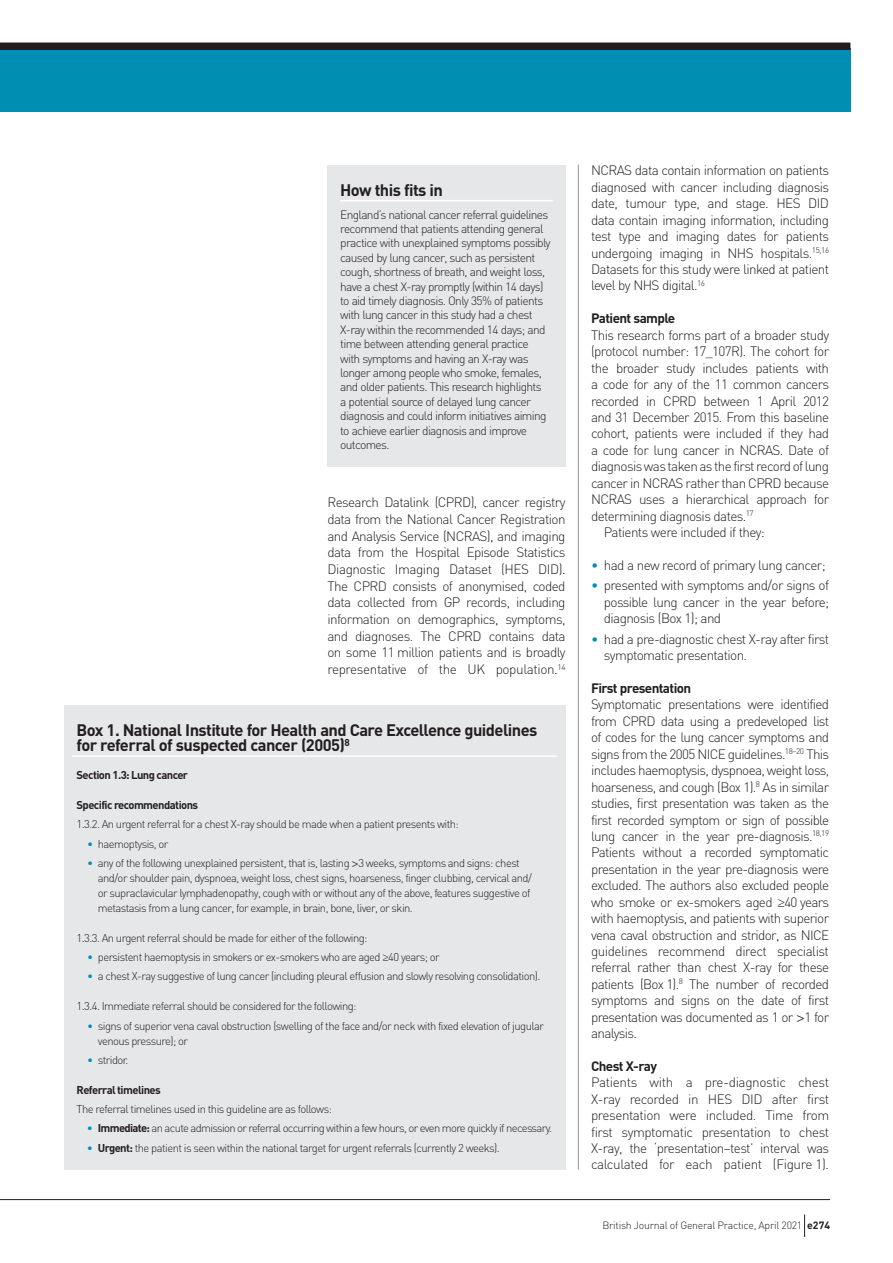
<style>
.page{position:relative;width:893px;height:1263px;background:#fff}
.page>*{position:absolute;margin:0;border:0;box-sizing:border-box;transform-origin:0 0}
.t1{font:700 16.5px/15px "DIN";letter-spacing:-.035em;color:#231f20}
.t2{font:300 13.5px/16.5px "DIN";letter-spacing:-.045em;color:#231f20;text-align:justify}
.t3{font:700 13.5px "DIN";letter-spacing:-.045em;color:#231f20}
.t4{font:300 12px/14.4px "DIN";letter-spacing:-.055em;color:#231f20}
.t5{font:300 11.25px/15px "DIN";letter-spacing:-.05em;color:#231f20}
.t6{font:700 11.25px "DIN";letter-spacing:-.05em;color:#231f20}
.t7{font:300 10.5px "DIN";letter-spacing:-.025em;color:#231f20}
.s1{color:#008fb3}
.s2{font-family:"Helvetica"}
.s3{font-weight:700;color:#008fb3}
.s4{font-weight:700}
</style>
<div class="page">
<div style="left:0;top:48px;width:850px;height:63px;background:#008fb3"></div>
<div style="left:0;top:43px;width:850px;height:7px;background:#231f20"></div>
<hr style="left:578px;top:165px;width:1px;height:1004px;background:#939598">
<div style="left:327px;top:165px;width:239px;height:301px;background:#e6e7e9"></div>
<hr style="left:340px;top:200px;width:213px;height:1px;background:#fff">
<div style="left:64px;top:705px;width:502px;height:464px;background:#e6e7e9"></div>
<hr style="left:72px;top:755px;width:485px;height:2px;background:#fff">
<hr style="left:0;top:1199px;width:830px;height:1px;background:#231f20">
<svg style="left:804px;top:1214px;width:1px;height:23px"></svg>
<p class="t1" style="left:340px;top:182px;width:104px">How this fits in</p>
<p class="t4" style="left:340px;top:207px;width:212px">England’s national cancer referral guidelines recommend that patients attending general practice with unexplained symptoms possibly caused by lung cancer, such as persistent cough, shortness of breath, and weight loss, have a chest X-ray promptly (within 14 days) to aid timely diagnosis. Only 35% of patients with lung cancer in this study had a chest X-ray within the recommended 14 days; and time between attending general practice with symptoms and having an X-ray was longer among people who smoke, females, and older patients. This research highlights a potential source of delayed lung cancer diagnosis and could inform initiatives aiming to achieve earlier diagnosis and improve outcomes.</p>
<p class="t2" style="left:327px;top:494px;width:240px">Research Datalink (CPRD), cancer registry data from the National Cancer Registration and Analysis Service (NCRAS), and imaging data from the Hospital Episode Statistics Diagnostic Imaging Dataset (HES DID).<br>The CPRD consists of anonymised, coded data collected from GP records, including information on demographics, symptoms, and diagnoses. The CPRD contains data on some 11 million patients and is broadly representative of the UK population.<sup>14</sup></p>
<p class="t1" style="left:77px;top:722px;width:462px">Box 1. National Institute for Health and Care Excellence guidelines for referral of suspected cancer (2005)<sup>8</sup></p>
<p class="t6" style="left:77px;top:767px;width:113px">Section 1.3: Lung cancer</p>
<p class="t6" style="left:77px;top:797px;width:123px">Specific recommendations</p>
<p class="t5" style="left:77px;top:816px;width:384px">1.3.2. An urgent referral for a chest X-ray should be made when a patient presents with:</p>
<p class="t5" style="left:87px;top:836px;width:83px"><span class="s1">•</span> haemoptysis, or</p>
<p class="t5" style="left:98px;top:855px;width:436px;text-indent:-11px"><span class="s1">•</span> any of the following unexplained persistent, that is, lasting <span class="s2">&gt;</span>3 weeks, symptoms and signs: chest and/or shoulder pain, dyspnoea, weight loss, chest signs, hoarseness, finger clubbing, cervical and/ or supraclavicular lymphadenopathy, cough with or without any of the above, features suggestive of metastasis from a lung cancer, for example, in brain, bone, liver, or skin.</p>
<p class="t5" style="left:77px;top:930px;width:293px">1.3.3. An urgent referral should be made for either of the following:</p>
<p class="t5" style="left:87px;top:949px;width:354px"><span class="s1">•</span> persistent haemoptysis in smokers or ex-smokers who are aged <span class="s2">≥</span>40 years; or</p>
<p class="t5" style="left:87px;top:968px;width:455px"><span class="s1">•</span> a chest X-ray suggestive of lung cancer (including pleural effusion and slowly resolving consolidation).</p>
<p class="t5" style="left:77px;top:998px;width:281px">1.3.4. Immediate referral should be considered for the following:</p>
<p class="t5" style="left:98px;top:1018px;width:448px;text-indent:-11px"><span class="s1">•</span> signs of superior vena caval obstruction (swelling of the face and/or neck with fixed elevation of jugular venous pressure); or</p>
<p class="t5" style="left:87px;top:1052px;width:43px"><span class="s1">•</span> stridor.</p>
<p class="t6" style="left:77px;top:1082px;width:86px">Referral timelines</p>
<p class="t5" style="left:77px;top:1101px;width:257px">The referral timelines used in this guideline are as follows:</p>
<p class="t5" style="left:87px;top:1120px;width:466px"><span class="s3">•</span> <span class="s4">Immediate:</span> an acute admission or referral occurring within a few hours, or even more quickly if necessary.</p>
<p class="t5" style="left:87px;top:1140px;width:414px"><span class="s3">•</span> <span class="s4">Urgent:</span> the patient is seen within the national target for urgent referrals (currently 2 weeks).</p>
<p class="t2" style="left:591px;top:162px;width:240px">NCRAS data contain information on patients diagnosed with cancer including diagnosis date, tumour type, and stage. HES DID data contain imaging information, including test type and imaging dates for patients undergoing imaging in NHS hospitals.<sup>15,16<br></sup>Datasets for this study were linked at patient level by NHS digital.<sup>16</sup></p>
<p class="t3" style="left:591px;top:310px;width:86px">Patient sample</p>
<p class="t2" style="left:591px;top:327px;width:240px">This research forms part of a broader study</p>
<p class="t2" style="left:591px;top:343px;width:240px">(protocol number: 17_107R). The cohort for</p>
<p class="t2" style="left:591px;top:359px;width:240px">the broader study includes patients with</p>
<p class="t2" style="left:591px;top:376px;width:240px">a code for any of the 11 common cancers</p>
<p class="t2" style="left:591px;top:392px;width:240px">recorded in CPRD between 1 April 2012</p>
<p class="t2" style="left:591px;top:409px;width:240px">and 31 December 2015. From this baseline</p>
<p class="t2" style="left:591px;top:425px;width:240px">cohort, patients were included if they had</p>
<p class="t2" style="left:591px;top:442px;width:240px">a code for lung cancer in NCRAS. Date of</p>
<p class="t2" style="left:591px;top:458px;width:240px">diagnosis was taken as the first record of lung</p>
<p class="t2" style="left:591px;top:474px;width:240px">cancer in NCRAS rather than CPRD because</p>
<p class="t2" style="left:591px;top:491px;width:240px">NCRAS uses a hierarchical approach for</p>
<p class="t2" style="left:591px;top:507px;width:164px">determining diagnosis dates.<sup>17</sup></p>
<p class="t2" style="left:604px;top:524px;width:163px">Patients were included if they:</p>
<p class="t2" style="left:591px;top:556px;width:236px"><span class="s1">•</span> had a new record of primary lung cancer;</p>
<p class="t2" style="left:604px;top:577px;width:227px;text-indent:-13px"><span class="s1">•</span> presented with symptoms and/or signs of possible lung cancer in the year before; diagnosis (Box 1); and</p>
<p class="t2" style="left:604px;top:631px;width:227px;text-indent:-13px"><span class="s1">•</span> had a pre-diagnostic chest X-ray after first symptomatic presentation.</p>
<p class="t3" style="left:591px;top:679px;width:102px">First presentation</p>
<p class="t2" style="left:591px;top:696px;width:240px">Symptomatic presentations were identified from CPRD data using a predeveloped list of codes for the lung cancer symptoms and signs from the 2005 NICE guidelines.<sup>18–20</sup> This includes haemoptysis, dyspnoea, weight loss, hoarseness, and cough (Box 1).<sup>8</sup> As in similar studies, first presentation was taken as the first recorded symptom or sign of possible lung cancer in the year pre-diagnosis.<sup>18,19<br></sup>Patients without a recorded symptomatic presentation in the year pre-diagnosis were excluded. The authors also excluded people who smoke or ex-smokers aged <span class="s2">≥</span>40 years with haemoptysis, and patients with superior vena caval obstruction and stridor, as NICE guidelines recommend direct specialist referral rather than chest X-ray for these patients (Box 1).<sup>8</sup> The number of recorded symptoms and signs on the date of first presentation was documented as 1 or <span class="s2">&gt;</span>1 for analysis.</p>
<p class="t3" style="left:591px;top:1057px;width:67px">Chest X-ray</p>
<p class="t2" style="left:591px;top:1074px;width:240px">Patients with a pre-diagnostic chest X-ray recorded in HES DID after first presentation were included. Time from first symptomatic presentation to chest X-ray, the ‘presentation–test’ interval was calculated for each patient (Figure 1).</p>
<p class="t7" style="left:602px;top:1219px;width:229px">British Journal of General Practice, April 2021 <span class="s4">e274</span></p>
</div>
